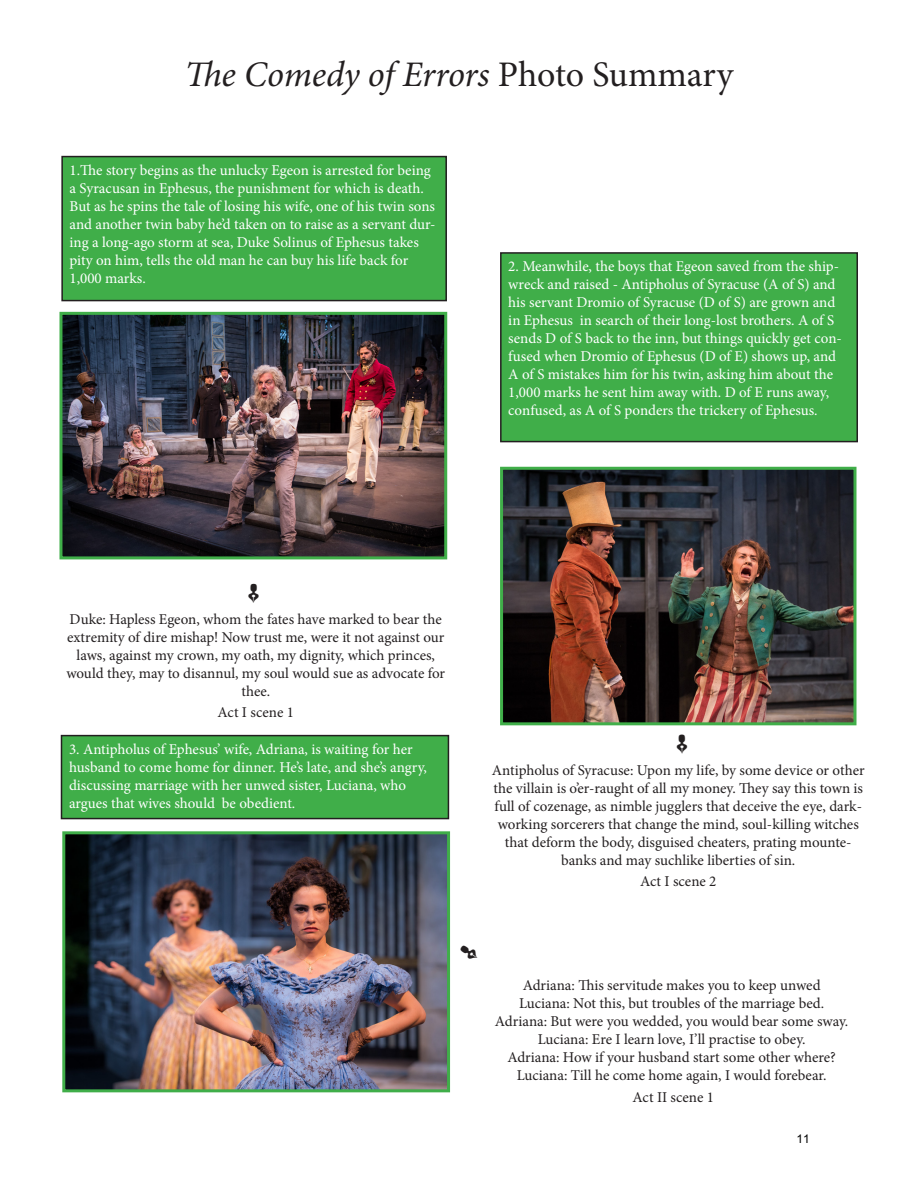
<style>
.page{position:relative;width:918px;height:1188px;background:#fff}
.page>*{position:absolute;margin:0;border:0;box-sizing:border-box;transform-origin:0 0}
.t1{font:italic 36px "Minion Pro";letter-spacing:-.01em;color:#231f20}
.t2{font:15px/18px "Minion Pro";letter-spacing:-.005em;color:#fff}
.t3{font:15px/18px "Minion Pro";letter-spacing:-.005em;color:#231f20;text-align:center}
.t4{font:12px "Arial";color:#000}
.s1{font-style:normal}
</style>
<div class="page">
<img style="left:63px;top:316px;width:380px;height:239px">
<div style="left:59px;top:312px;width:388px;height:247px;border:3px solid #40ae49"></div>
<div style="left:62px;top:157px;width:384px;height:144px;background:#40ae49"></div>
<div style="left:61px;top:156px;width:386px;height:145px;border:2px solid #231f20"></div>
<div style="left:501px;top:253px;width:356px;height:189px;background:#40ae49"></div>
<div style="left:500px;top:252px;width:358px;height:190px;border:2px solid #231f20"></div>
<img style="left:66px;top:835px;width:380px;height:253px">
<div style="left:62px;top:831px;width:388px;height:261px;border:3px solid #40ae49"></div>
<div style="left:62px;top:736px;width:386px;height:83px;background:#40ae49"></div>
<div style="left:61px;top:735px;width:388px;height:84px;border:2px solid #231f20"></div>
<img style="left:504px;top:471px;width:348px;height:250px">
<div style="left:500px;top:467px;width:356px;height:258px;border:3px solid #40ae49"></div>
<p class="t1" style="left:185px;top:49px;width:550px">The Comedy of Errors <span class="s1">Photo Summary</span></p>
<p class="t2" style="left:70px;top:161px;width:368px">1.The story begins as the unlucky Egeon is arrested for being a Syracusan in Ephesus, the punishment for which is death.<br>But as he spins the tale of losing his wife, one of his twin sons and another twin baby he’d taken on to raise as a servant dur&shy;ing a long-ago storm at sea, Duke Solinus of Ephesus takes pity on him, tells the old man he can buy his life back for 1,000 marks.</p>
<p class="t2" style="left:508px;top:258px;width:335px">2. Meanwhile, the boys that Egeon saved from the ship&shy;wreck and raised - Antipholus of Syracuse (A of S) and his servant Dromio of Syracuse (D of S) are grown and in Ephesus in search of their long-lost brothers. A of S sends D of S back to the inn, but things quickly get con&shy;fused when Dromio of Ephesus (D of E) shows up, and A of S mistakes him for his twin, asking him about the 1,000 marks he sent him away with. D of E runs away, confused, as A of S ponders the trickery of Ephesus.</p>
<p class="t3" style="left:66px;top:610px;width:380px">Duke: Hapless Egeon, whom the fates have marked to bear the extremity of dire mishap! Now trust me, were it not against our laws, against my crown, my oath, my dignity, which princes, would they, may to disannul, my soul would sue as advocate for thee.</p>
<p class="t3" style="left:218px;top:703px;width:78px">Act I scene 1</p>
<p class="t2" style="left:69px;top:740px;width:360px">3. Antipholus of Ephesus’ wife, Adriana, is waiting for her husband to come home for dinner. He’s late, and she’s angry, discussing marriage with her unwed sister, Luciana, who argues that wives should be obedient.</p>
<p class="t3" style="left:492px;top:761px;width:374px">Antipholus of Syracuse: Upon my life, by some device or other the villain is o’er-raught of all my money. They say this town is full of cozenage, as nimble jugglers that deceive the eye, dark&shy;working sorcerers that change the mind, soul-killing witches that deform the body, disguised cheaters, prating mounte&shy;banks and may suchlike liberties of sin.</p>
<p class="t3" style="left:640px;top:873px;width:78px">Act I scene 2</p>
<p class="t3" style="left:523px;top:977px;width:299px">Adriana: This servitude makes you to keep unwed</p>
<p class="t3" style="left:519px;top:995px;width:307px">Luciana: Not this, but troubles of the marriage bed.</p>
<p class="t3" style="left:495px;top:1013px;width:355px">Adriana: But were you wedded, you would bear some sway.</p>
<p class="t3" style="left:538px;top:1031px;width:269px">Luciana: Ere I learn love, I’ll practise to obey.</p>
<p class="t3" style="left:507px;top:1049px;width:330px">Adriana: How if your husband start some other where?</p>
<p class="t3" style="left:517px;top:1067px;width:311px">Luciana: Till he come home again, I would forebear.</p>
<p class="t3" style="left:633px;top:1088px;width:83px">Act II scene 1</p>
<p class="t4" style="left:797px;top:1131px;width:15px">11</p>
</div>
